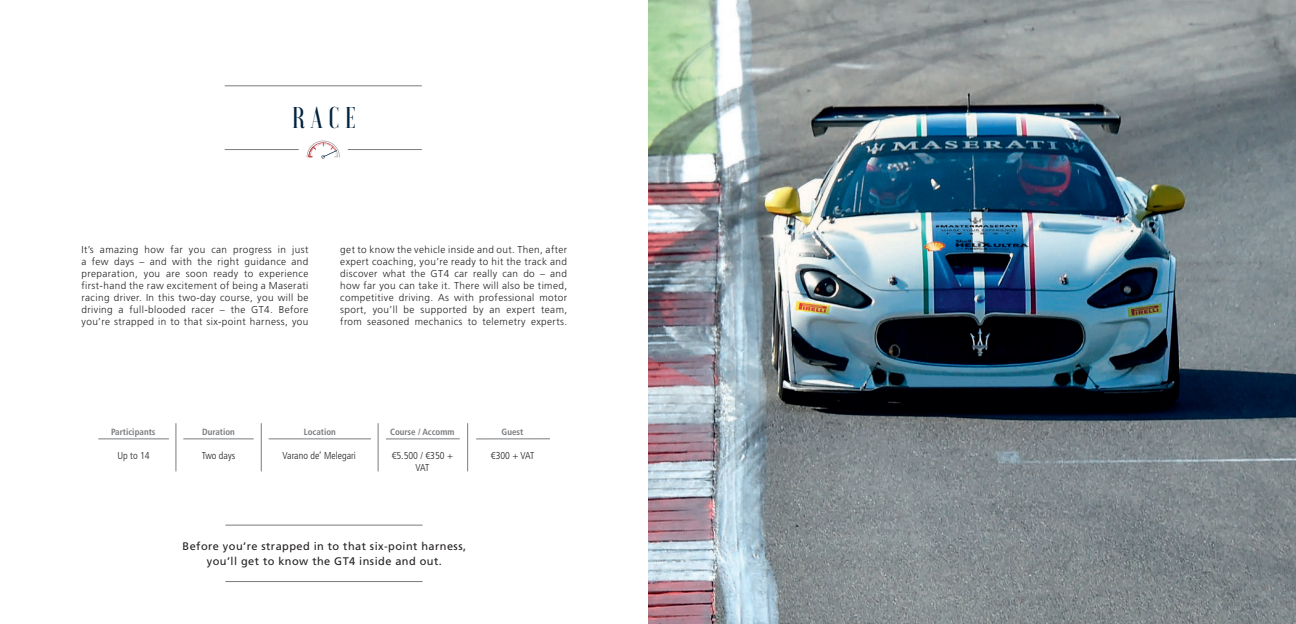
<style>
.page{position:relative;width:1296px;height:624px;background:#fff}
.page>*{position:absolute;margin:0;border:0;box-sizing:border-box;transform-origin:0 0}
.t1{font:500 30px "Voga";color:#002340}
.t2{font:11px/15px "Frutiger LT Std";letter-spacing:.04em;color:#231f20;text-align:center}
.t3{font:300 10px/12px "Frutiger LT Std";letter-spacing:.04em;color:#231f20;text-align:justify}
.t4{font:300 condensed 10px/12px "Frutiger LT Std";color:#231f20;text-align:center}
.t5{font:700 condensed 9px "Frutiger LT Std";color:#7a7c7f}
</style>
<div class="page">
<img style="left:648px;top:0;width:647px;height:624px">
<hr style="left:225px;top:149px;width:74px;height:1px;background:#7a7c7f">
<hr style="left:348px;top:149px;width:74px;height:1px;background:#7a7c7f">
<svg style="left:307px;top:140px;width:33px;height:19px"></svg>
<hr style="left:225px;top:86px;width:197px;height:1px;background:#7a7c7f">
<hr style="left:225px;top:525px;width:197px;height:1px;background:#7a7c7f">
<hr style="left:225px;top:581px;width:197px;height:1px;background:#7a7c7f">
<hr style="left:176px;top:423px;width:1px;height:48px;background:#7a7c7f">
<hr style="left:261px;top:423px;width:1px;height:48px;background:#7a7c7f">
<hr style="left:98px;top:438px;width:71px;height:1px;background:#7a7c7f">
<hr style="left:183px;top:438px;width:71px;height:1px;background:#7a7c7f">
<hr style="left:269px;top:438px;width:102px;height:1px;background:#7a7c7f">
<hr style="left:467px;top:423px;width:1px;height:48px;background:#7a7c7f">
<hr style="left:386px;top:438px;width:74px;height:1px;background:#7a7c7f">
<hr style="left:378px;top:423px;width:1px;height:48px;background:#7a7c7f">
<hr style="left:476px;top:438px;width:74px;height:1px;background:#7a7c7f">
<h1 class="t1" style="left:292px;top:101px;width:65px">RACE</h1>
<p class="t3" style="left:81px;top:244px;width:228px">It’s amazing how far you can progress in just a few days – and with the right guidance and preparation, you are soon ready to experience first-hand the raw excitement of being a Maserati racing driver. In this two-day course, you will be driving a full-blooded racer – the GT4. Before you’re strapped in to that six-point harness, you</p>
<p class="t3" style="left:340px;top:244px;width:228px">get to know the vehicle inside and out. Then, after expert coaching, you’re ready to hit the track and discover what the GT4 car really can do – and how far you can take it. There will also be timed, competitive driving. As with professional motor sport, you’ll be supported by an expert team, from seasoned mechanics to telemetry experts.</p>
<p class="t5" style="left:111px;top:426px;width:46px">Participants</p>
<p class="t4" style="left:117px;top:450px;width:34px">Up to 14</p>
<p class="t5" style="left:202px;top:426px;width:34px">Duration</p>
<p class="t4" style="left:202px;top:450px;width:35px">Two days</p>
<p class="t5" style="left:304px;top:426px;width:34px">Location</p>
<p class="t4" style="left:282px;top:450px;width:75px">Varano de’ Melegari</p>
<p class="t5" style="left:390px;top:426px;width:66px">Course / Accomm</p>
<p class="t4" style="left:392px;top:450px;width:63px">€5.500 / €350 +<br>VAT</p>
<p class="t5" style="left:501px;top:426px;width:23px">Guest</p>
<p class="t4" style="left:491px;top:450px;width:45px">€300 + VAT</p>
<p class="t2" style="left:182px;top:538px;width:285px">Before you’re strapped in to that six-point harness, you’ll get to know the GT4 inside and out.</p>
</div>
